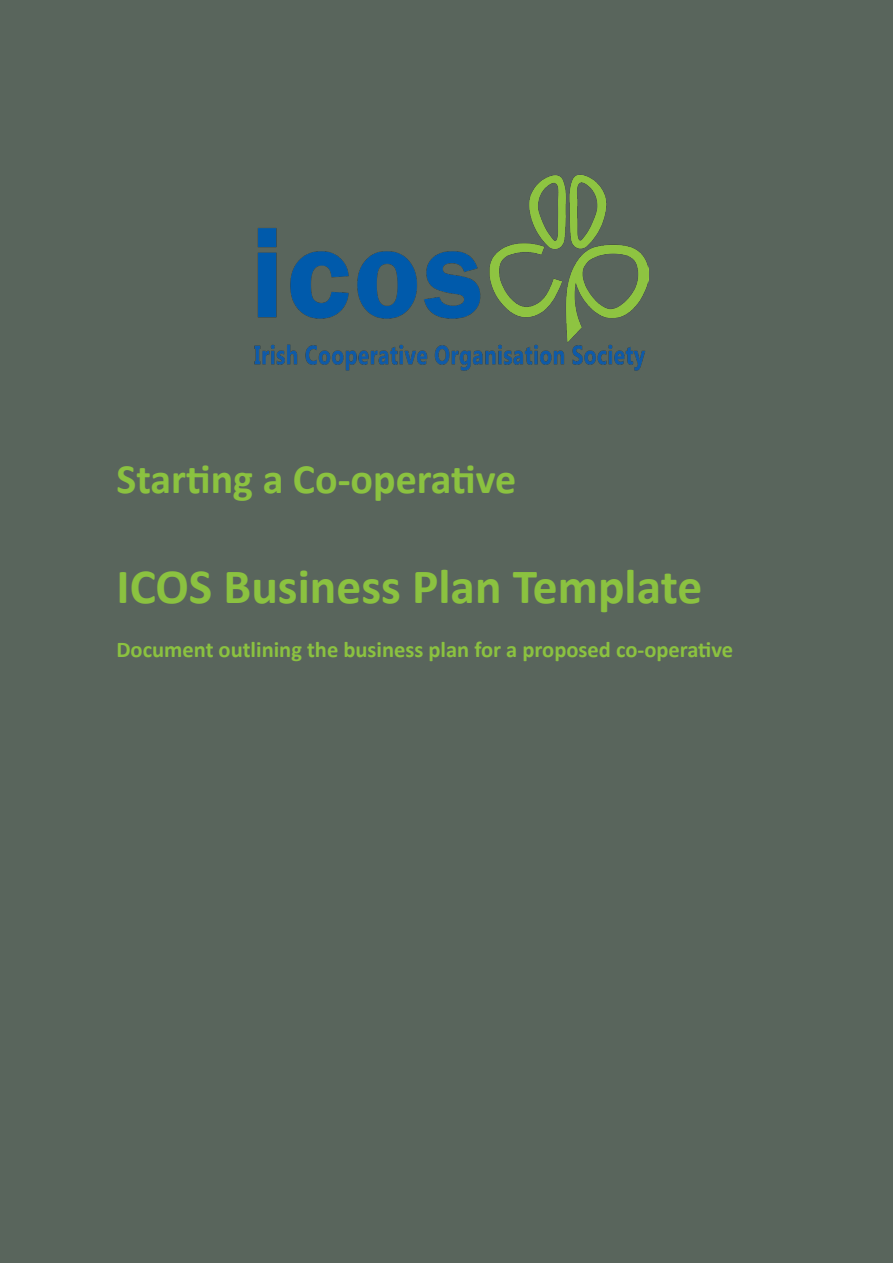
<style>
.page{position:relative;width:893px;height:1263px;background:#59655c}
.page>*{position:absolute;margin:0;border:0;box-sizing:border-box;transform-origin:0 0}
.t1{font:700 49.5px "Calibri";color:#8bc240}
.t2{font:700 42px "Calibri";color:#8bc240}
.t3{font:700 22.5px "Calibri";color:#8bc240}
</style>
<div class="page">
<img style="left:254px;top:174px;width:394px;height:197px">
<p class="t2" style="left:116px;top:450px;width:401px">Starting a Co-operative</p>
<p class="t1" style="left:116px;top:552px;width:587px">ICOS Business Plan Template</p>
<p class="t3" style="left:116px;top:634px;width:618px">Document outlining the business plan for a proposed co-operative</p>
</div>
